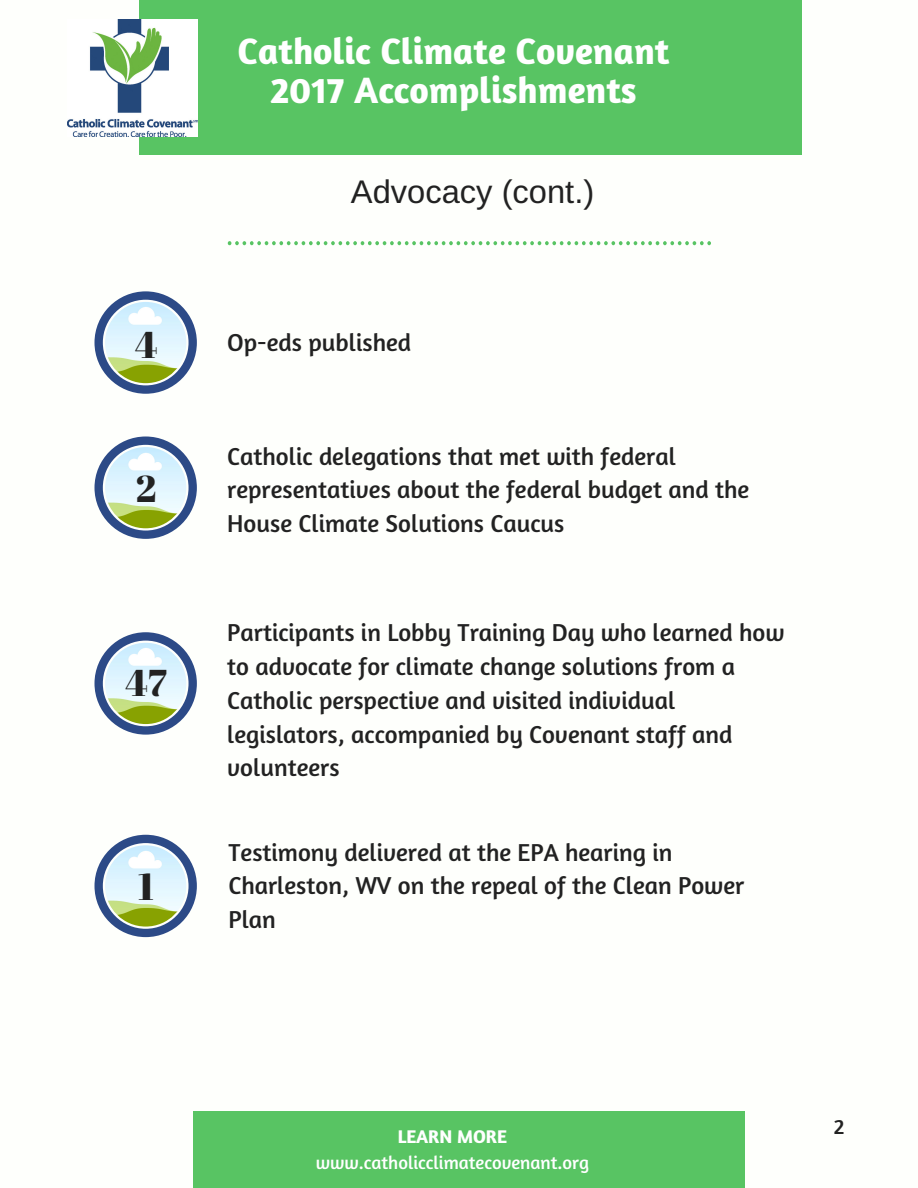
<style>
.page{position:relative;width:918px;height:1188px;background:#fff}
.page>*{position:absolute;margin:0;border:0;box-sizing:border-box;transform-origin:0 0}
.t1{font:700 37.35px/39.3px "Amaranth";color:#fff;text-align:center}
.t2{font:37.35px "Abril Fatface";color:#222}
.t3{font:32.7px "Arimo";color:#222}
.t4{font:24.9px/33.8px "Amaranth";color:#222}
.t5{font:21.75px "Amaranth";color:#222}
.t6{font:18.75px "Amaranth";color:#fff}
.t7{font:700 18.75px "Amaranth";color:#fff}
</style>
<div class="page">
<div style="left:140px;top:0;width:662px;height:154px;background:#58c463"></div>
<div style="left:194px;top:1112px;width:551px;height:76px;background:#58c463"></div>
<svg style="left:228px;top:241px;width:483px;height:4px"></svg>
<svg style="left:94px;top:632px;width:103px;height:103px"></svg>
<svg style="left:94px;top:835px;width:103px;height:102px"></svg>
<img style="left:68px;top:19px;width:130px;height:117px">
<svg style="left:94px;top:436px;width:103px;height:103px"></svg>
<svg style="left:94px;top:291px;width:103px;height:103px"></svg>
<h1 class="t1" style="left:238px;top:30px;width:433px">Catholic Climate Covenant<br>2017 Accomplishments</h1>
<h2 class="t3" style="left:351px;top:173px;width:245px">Advocacy (cont.)</h2>
<h1 class="t2" style="left:135px;top:318px;width:24px">4</h1>
<p class="t4" style="left:227px;top:325px;width:186px">Op-eds published</p>
<h1 class="t2" style="left:136px;top:462px;width:22px">2</h1>
<h1 class="t2" style="left:125px;top:657px;width:43px">47</h1>
<h1 class="t2" style="left:138px;top:860px;width:17px">1</h1>
<p class="t4" style="left:227px;top:439px;width:523px">Catholic delegations that met with federal representatives about the federal budget and the<br>House Climate Solutions Caucus</p>
<p class="t4" style="left:227px;top:615px;width:559px">Participants in Lobby Training Day who learned how to advocate for climate change solutions from a Catholic perspective and visited individual legislators, accompanied by Covenant staff and volunteers</p>
<p class="t4" style="left:228px;top:835px;width:518px">Testimony delivered at the EPA hearing in<br>Charleston, WV on the repeal of the Clean Power<br>Plan</p>
<p class="t7" style="left:398px;top:1125px;width:111px">LEARN MORE</p>
<p class="t6" style="left:316px;top:1151px;width:275px">www.catholicclimatecovenant.org</p>
<p class="t5" style="left:834px;top:1113px;width:12px">2</p>
</div>
